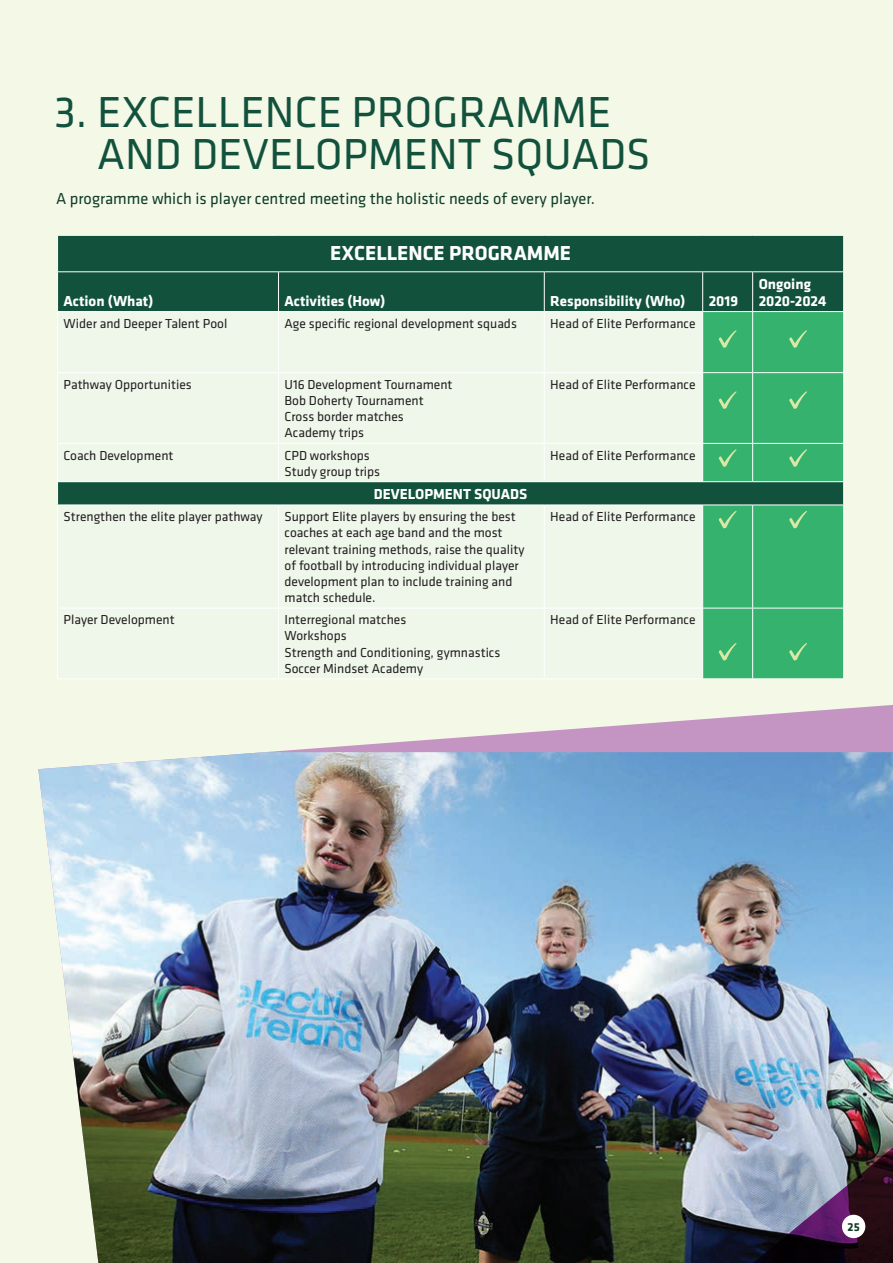
<style>
.page{position:relative;width:893px;height:1263px;background:#f4f8e7}
.page>*{position:absolute;margin:0;border:0;box-sizing:border-box;transform-origin:0 0}
.t1{font:45px/42px "Klavika";color:#12523d}
.t2{font:700 21px "Klavika";color:#fff}
.t3{font:16.5px "Klavika";color:#103d29}
.t4{font:700 15px "Klavika";color:#fff}
.t5{font:13.5px/16.2px "Klavika";color:#231f20}
.t6{font:700 12px "Klavika";color:#103d29}
</style>
<div class="page">
<svg style="left:268px;top:705px;width:625px;height:47px"></svg>
<img style="left:38px;top:752px;width:855px;height:491px">
<img style="left:96px;top:952px;width:797px;height:311px">
<div style="left:58px;top:236px;width:785px;height:75px;background:#12523d"></div>
<svg style="left:58px;top:482px;width:645px;height:126px"></svg>
<svg style="left:703px;top:312px;width:140px;height:366px;background:#34ac6a"></svg>
<hr style="left:57px;top:235px;width:222px;height:1px;background:#fff">
<hr style="left:57px;top:236px;width:1px;height:35px;background:#fff">
<hr style="left:279px;top:235px;width:265px;height:1px;background:#fff">
<hr style="left:544px;top:235px;width:159px;height:1px;background:#fff">
<hr style="left:703px;top:235px;width:50px;height:1px;background:#fff">
<hr style="left:753px;top:235px;width:91px;height:1px;background:#fff">
<hr style="left:843px;top:236px;width:1px;height:35px;background:#fff">
<hr style="left:57px;top:271px;width:222px;height:1px;background:#fff">
<hr style="left:57px;top:272px;width:1px;height:39px;background:#fff">
<hr style="left:279px;top:271px;width:265px;height:1px;background:#fff">
<hr style="left:278px;top:272px;width:1px;height:39px;background:#fff">
<hr style="left:544px;top:271px;width:159px;height:1px;background:#fff">
<hr style="left:544px;top:272px;width:1px;height:39px;background:#fff">
<hr style="left:703px;top:271px;width:50px;height:1px;background:#fff">
<hr style="left:702px;top:272px;width:1px;height:39px;background:#fff">
<hr style="left:753px;top:271px;width:91px;height:1px;background:#fff">
<hr style="left:752px;top:272px;width:1px;height:39px;background:#fff">
<hr style="left:843px;top:272px;width:1px;height:39px;background:#fff">
<hr style="left:57px;top:311px;width:222px;height:1px;background:#fff">
<hr style="left:57px;top:312px;width:1px;height:60px;background:#fff">
<hr style="left:279px;top:311px;width:265px;height:1px;background:#fff">
<hr style="left:278px;top:312px;width:1px;height:60px;background:#fff">
<hr style="left:544px;top:311px;width:159px;height:1px;background:#fff">
<hr style="left:544px;top:312px;width:1px;height:60px;background:#fff">
<hr style="left:703px;top:311px;width:50px;height:1px;background:#fff">
<hr style="left:702px;top:312px;width:1px;height:60px;background:#fff">
<hr style="left:753px;top:311px;width:91px;height:1px;background:#fff">
<hr style="left:752px;top:312px;width:1px;height:60px;background:#fff">
<hr style="left:843px;top:312px;width:1px;height:60px;background:#fff">
<hr style="left:57px;top:372px;width:222px;height:1px;background:#fff">
<hr style="left:57px;top:373px;width:1px;height:70px;background:#fff">
<hr style="left:279px;top:372px;width:265px;height:1px;background:#fff">
<hr style="left:278px;top:373px;width:1px;height:70px;background:#fff">
<hr style="left:544px;top:372px;width:159px;height:1px;background:#fff">
<hr style="left:544px;top:373px;width:1px;height:70px;background:#fff">
<hr style="left:703px;top:372px;width:50px;height:1px;background:#fff">
<hr style="left:702px;top:373px;width:1px;height:70px;background:#fff">
<hr style="left:753px;top:372px;width:91px;height:1px;background:#fff">
<hr style="left:752px;top:373px;width:1px;height:70px;background:#fff">
<hr style="left:843px;top:373px;width:1px;height:70px;background:#fff">
<hr style="left:57px;top:443px;width:222px;height:1px;background:#fff">
<hr style="left:57px;top:444px;width:1px;height:37px;background:#fff">
<hr style="left:279px;top:443px;width:265px;height:1px;background:#fff">
<hr style="left:278px;top:444px;width:1px;height:37px;background:#fff">
<hr style="left:544px;top:443px;width:159px;height:1px;background:#fff">
<hr style="left:544px;top:444px;width:1px;height:37px;background:#fff">
<hr style="left:703px;top:443px;width:50px;height:1px;background:#fff">
<hr style="left:702px;top:444px;width:1px;height:37px;background:#fff">
<hr style="left:753px;top:443px;width:91px;height:1px;background:#fff">
<hr style="left:752px;top:444px;width:1px;height:37px;background:#fff">
<hr style="left:843px;top:444px;width:1px;height:37px;background:#fff">
<hr style="left:57px;top:481px;width:222px;height:1px;background:#fff">
<svg style="left:57px;top:482px;width:1px;height:23px"></svg>
<hr style="left:279px;top:481px;width:265px;height:1px;background:#fff">
<hr style="left:544px;top:481px;width:159px;height:1px;background:#fff">
<hr style="left:703px;top:481px;width:50px;height:1px;background:#fff">
<hr style="left:753px;top:481px;width:91px;height:1px;background:#fff">
<svg style="left:843px;top:482px;width:1px;height:23px"></svg>
<hr style="left:57px;top:505px;width:222px;height:1px;background:#fff">
<hr style="left:57px;top:505px;width:1px;height:103px;background:#fff">
<hr style="left:279px;top:505px;width:265px;height:1px;background:#fff">
<hr style="left:278px;top:505px;width:1px;height:103px;background:#fff">
<hr style="left:544px;top:505px;width:159px;height:1px;background:#fff">
<hr style="left:544px;top:505px;width:1px;height:103px;background:#fff">
<hr style="left:703px;top:505px;width:50px;height:1px;background:#fff">
<hr style="left:702px;top:505px;width:1px;height:103px;background:#fff">
<hr style="left:753px;top:505px;width:91px;height:1px;background:#fff">
<hr style="left:752px;top:505px;width:1px;height:103px;background:#fff">
<hr style="left:843px;top:505px;width:1px;height:103px;background:#fff">
<hr style="left:57px;top:608px;width:222px;height:1px;background:#fff">
<hr style="left:57px;top:608px;width:1px;height:70px;background:#fff">
<hr style="left:279px;top:608px;width:265px;height:1px;background:#fff">
<hr style="left:278px;top:608px;width:1px;height:70px;background:#fff">
<hr style="left:544px;top:608px;width:159px;height:1px;background:#fff">
<hr style="left:544px;top:608px;width:1px;height:70px;background:#fff">
<hr style="left:703px;top:608px;width:50px;height:1px;background:#fff">
<hr style="left:702px;top:608px;width:1px;height:70px;background:#fff">
<hr style="left:753px;top:608px;width:91px;height:1px;background:#fff">
<hr style="left:752px;top:608px;width:1px;height:70px;background:#fff">
<hr style="left:843px;top:608px;width:1px;height:70px;background:#fff">
<hr style="left:57px;top:678px;width:222px;height:1px;background:#fff">
<hr style="left:279px;top:678px;width:265px;height:1px;background:#fff">
<hr style="left:544px;top:678px;width:159px;height:1px;background:#fff">
<hr style="left:753px;top:678px;width:91px;height:1px;background:#fff">
<hr style="left:703px;top:678px;width:50px;height:1px;background:#fff">
<svg style="left:718px;top:330px;width:19px;height:18px"></svg>
<svg style="left:789px;top:330px;width:19px;height:18px"></svg>
<svg style="left:718px;top:391px;width:19px;height:18px"></svg>
<svg style="left:789px;top:391px;width:19px;height:18px"></svg>
<svg style="left:718px;top:449px;width:19px;height:18px"></svg>
<svg style="left:789px;top:449px;width:19px;height:18px"></svg>
<svg style="left:718px;top:511px;width:19px;height:18px"></svg>
<svg style="left:789px;top:511px;width:19px;height:18px"></svg>
<svg style="left:718px;top:643px;width:19px;height:18px"></svg>
<svg style="left:789px;top:643px;width:19px;height:18px"></svg>
<div style="left:842px;top:1215px;width:23px;height:23px;background:#fff;border-radius:50%"></div>
<p class="t1" style="left:97px;top:92px;width:555px;text-indent:-43px">3. EXCELLENCE PROGRAMME<br>AND DEVELOPMENT SQUADS</p>
<p class="t3" style="left:56px;top:190px;width:540px">A programme which is player centred meeting the holistic needs of every player.</p>
<p class="t2" style="left:330px;top:241px;width:243px">EXCELLENCE PROGRAMME</p>
<p class="t4" style="left:64px;top:292px;width:91px">Action (What)</p>
<p class="t4" style="left:285px;top:292px;width:102px">Activities (How)</p>
<p class="t4" style="left:550px;top:292px;width:136px">Responsibility (Who)</p>
<p class="t4" style="left:709px;top:292px;width:31px">2019</p>
<p class="t5" style="left:64px;top:315px;width:165px">Wider and Deeper Talent Pool</p>
<p class="t5" style="left:285px;top:315px;width:234px">Age specific regional development squads</p>
<p class="t5" style="left:550px;top:315px;width:147px">Head of Elite Performance</p>
<p class="t5" style="left:64px;top:376px;width:130px">Pathway Opportunities</p>
<p class="t5" style="left:285px;top:376px;width:170px">U16 Development Tournament</p>
<p class="t5" style="left:285px;top:393px;width:141px">Bob Doherty Tournament</p>
<p class="t5" style="left:285px;top:409px;width:121px">Cross border matches</p>
<p class="t5" style="left:285px;top:425px;width:81px">Academy trips</p>
<p class="t5" style="left:64px;top:447px;width:111px">Coach Development</p>
<p class="t5" style="left:285px;top:447px;width:87px">CPD workshops</p>
<p class="t5" style="left:285px;top:463px;width:97px">Study group trips</p>
<p class="t4" style="left:374px;top:486px;width:155px">DEVELOPMENT SQUADS</p>
<p class="t5" style="left:550px;top:376px;width:147px">Head of Elite Performance</p>
<p class="t5" style="left:550px;top:447px;width:147px">Head of Elite Performance</p>
<p class="t5" style="left:64px;top:509px;width:201px">Strengthen the elite player pathway</p>
<p class="t5" style="left:285px;top:509px;width:241px">Support Elite players by ensuring the best coaches at each age band and the most relevant training methods, raise the quality of football by introducing individual player development plan to include training and match schedule.</p>
<p class="t5" style="left:550px;top:509px;width:147px">Head of Elite Performance</p>
<p class="t5" style="left:64px;top:612px;width:113px">Player Development</p>
<p class="t5" style="left:285px;top:612px;width:123px">Interregional matches</p>
<p class="t5" style="left:285px;top:628px;width:64px">Workshops</p>
<p class="t5" style="left:285px;top:644px;width:217px">Strength and Conditioning, gymnastics</p>
<p class="t5" style="left:285px;top:660px;width:140px">Soccer Mindset Academy</p>
<p class="t5" style="left:550px;top:612px;width:147px">Head of Elite Performance</p>
<p class="t4" style="left:759px;top:276px;width:54px">Ongoing</p>
<p class="t4" style="left:759px;top:292px;width:69px">2020-2024</p>
<p class="t6" style="left:848px;top:1220px;width:14px">25</p>
</div>
